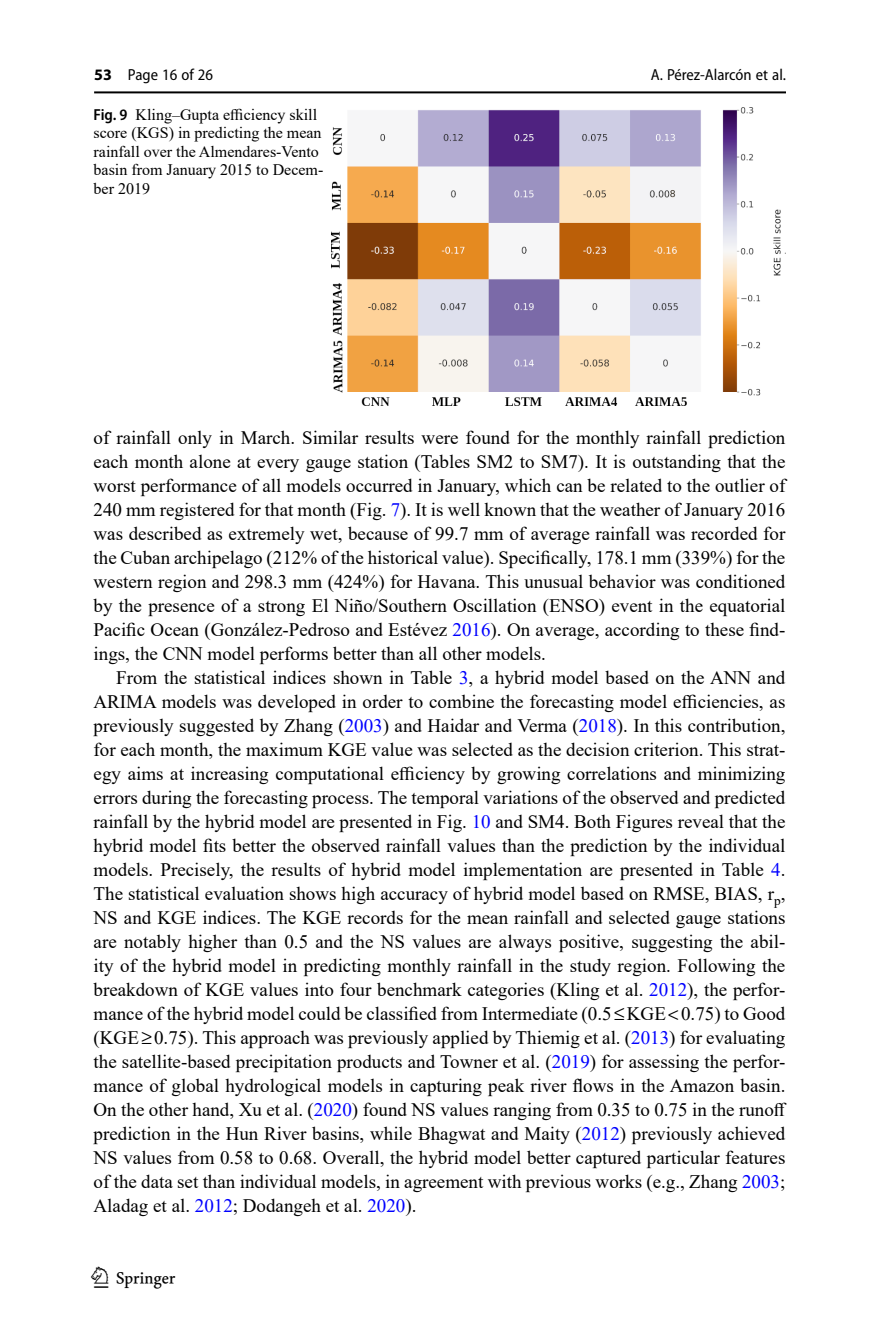
<style>
.page{position:relative;width:879px;height:1333px;background:#fff}
.page>*{position:absolute;margin:0;border:0;box-sizing:border-box;transform-origin:0 0}
.t1{font:30px "Springnew";color:#000}
.Body_Text_Indent{font:19px/24px "Times New Roman";color:#000;text-align:justify}
.Figure_Caption_Side{font:16px/18.4px "Times New Roman";color:#000}
.t2{font:semi-condensed 16px "Myriad Pro";color:#000}
.s1{font-weight:700;font-stretch:normal}
.s2{font-family:"Myriad Pro";font-weight:600;font-stretch:semi-condensed}
.s3{color:#00f}
</style>
<div class="page">
<hr style="left:94px;top:91px;width:692px;height:2px;background:#000">
<img style="left:332px;top:108px;width:453px;height:297px">
<p class="t2" style="left:94px;top:66px;width:120px"><span class="s1">53</span> Page 16 of 26</p>
<p class="Figure_Caption_Side" style="left:94px;top:105px;width:231px"><span class="s2">Fig. 9</span> Kling–Gupta efficiency skill score (KGS) in predicting the mean rainfall over the Almendares-Vento basin from January 2015 to Decem&shy;ber 2019</p>
<p class="t2" style="left:651px;top:66px;width:137px">A. Pérez-Alarcón et al.</p>
<p class="Body_Text_Indent" style="left:94px;top:425px;width:693px">of rainfall only in March. Similar results were found for the monthly rainfall prediction each month alone at every gauge station (Tables SM2 to SM7). It is outstanding that the worst performance of all models occurred in January, which can be related to the outlier of 240 mm registered for that month (Fig. <span class="s3">7</span>). It is well known that the weather of January 2016 was described as extremely wet, because of 99.7 mm of average rainfall was recorded for the Cuban archipelago (212% of the historical value). Specifically, 178.1 mm (339%) for the western region and 298.3 mm (424%) for Havana. This unusual behavior was conditioned by the presence of a strong El Niño/Southern Oscillation (ENSO) event in the equatorial Pacific Ocean (González-Pedroso and Estévez <span class="s3">2016</span>). On average, according to these find&shy;ings, the CNN model performs better than all other models.</p>
<p class="Body_Text_Indent" style="left:94px;top:665px;width:694px;text-indent:23px">From the statistical indices shown in Table <span class="s3">3</span>, a hybrid model based on the ANN and ARIMA models was developed in order to combine the forecasting model efficiencies, as previously suggested by Zhang (<span class="s3">2003</span>) and Haidar and Verma (<span class="s3">2018</span>). In this contribution, for each month, the maximum KGE value was selected as the decision criterion. This strat&shy;egy aims at increasing computational efficiency by growing correlations and minimizing errors during the forecasting process. The temporal variations of the observed and predicted rainfall by the hybrid model are presented in Fig. <span class="s3">10</span> and SM4. Both Figures reveal that the hybrid model fits better the observed rainfall values than the prediction by the individual models. Precisely, the results of hybrid model implementation are presented in Table <span class="s3">4</span>.<br>The statistical evaluation shows high accuracy of hybrid model based on RMSE, BIAS, r<sub>p</sub>, NS and KGE indices. The KGE records for the mean rainfall and selected gauge stations are notably higher than 0.5 and the NS values are always positive, suggesting the abil&shy;ity of the hybrid model in predicting monthly rainfall in the study region. Following the breakdown of KGE values into four benchmark categories (Kling et al. <span class="s3">2012</span>), the perfor&shy;mance of the hybrid model could be classified from Intermediate (0.5≤KGE 0.75) to Good (KGE≥0.75). This approach was previously applied by Thiemig et al. (<span class="s3">2013</span>) for evaluating the satellite-based precipitation products and Towner et al. (<span class="s3">2019</span>) for assessing the perfor&shy;mance of global hydrological models in capturing peak river flows in the Amazon basin.<br>On the other hand, Xu et al. (<span class="s3">2020</span>) found NS values ranging from 0.35 to 0.75 in the runoff prediction in the Hun River basins, while Bhagwat and Maity (<span class="s3">2012</span>) previously achieved NS values from 0.58 to 0.68. Overall, the hybrid model better captured particular features of the data set than individual models, in agreement with previous works (e.g., Zhang <span class="s3">2003</span>; Aladag et al. <span class="s3">2012</span>; Dodangeh et al. <span class="s3">2020</span>).</p>
<h1 class="t1" style="left:94px;top:1260px;width:83px">1 3</h1>
</div>
